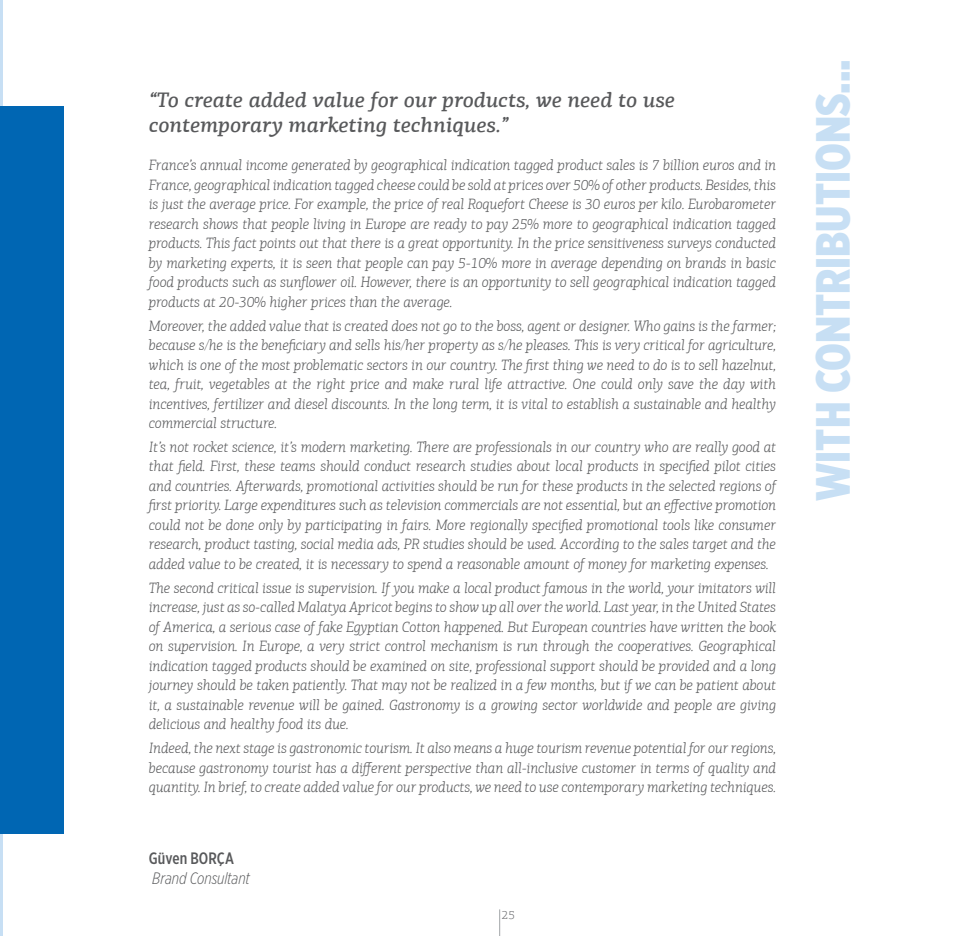
<style>
.page{position:relative;width:978px;height:936px;background:#fff}
.page>*{position:absolute;margin:0;border:0;box-sizing:border-box;transform-origin:0 0}
.t1{font:900 48px "Gotham X Narrow";color:#c7dff4}
.t2{font:italic 500 21px/25.2px "PF Agora Slab Pro";color:#58595b}
.t3{font:italic 300 16.5px "Gotham X Narrow";letter-spacing:-.005em;color:#58595b}
.t4{font:500 16.5px "Gotham X Narrow";letter-spacing:.005em;color:#58595b}
.t5{font:italic 300 15px/19.5px "PF Agora Slab Pro";letter-spacing:-.005em;color:#58595b;text-align:justify}
.t6{font:300 12px "PF Agora Slab Pro";color:#6d6e71}
</style>
<div class="page">
<svg style="left:499px;top:909px;width:1px;height:26px"></svg>
<hr style="left:0;top:0;width:2px;height:935px;background:#c7dff4">
<div style="left:0;top:106px;width:64px;height:727px;background:#0066b3"></div>
<h2 class="t2" style="left:149px;top:87px;width:528px">“To create added value for our products, we need to use contemporary marketing techniques.”</h2>
<p class="t5" style="left:149px;top:155px;width:629px">France’s annual income generated by geographical indication tagged product sales is 7 billion euros and in France, geographical indication tagged cheese could be sold at prices over 50% of other products. Besides, this is just the average price. For example, the price of real Roquefort Cheese is 30 euros per kilo. Eurobarometer research shows that people living in Europe are ready to pay 25% more to geographical indication tagged products. This fact points out that there is a great opportunity. In the price sensitiveness surveys conducted by marketing experts, it is seen that people can pay 5-10% more in average depending on brands in basic food products such as sunflower oil. However, there is an opportunity to sell geographical indication tagged products at 20-30% higher prices than the average.</p>
<p class="t5" style="left:149px;top:316px;width:629px">Moreover, the added value that is created does not go to the boss, agent or designer. Who gains is the farmer; because s/he is the beneficiary and sells his/her property as s/he pleases. This is very critical for agriculture, which is one of the most problematic sectors in our country. The first thing we need to do is to sell hazelnut, tea, fruit, vegetables at the right price and make rural life attractive. One could only save the day with incentives, fertilizer and diesel discounts. In the long term, it is vital to establish a sustainable and healthy commercial structure.</p>
<p class="t5" style="left:149px;top:437px;width:629px">It’s not rocket science, it’s modern marketing. There are professionals in our country who are really good at that field. First, these teams should conduct research studies about local products in specified pilot cities and countries. Afterwards, promotional activities should be run for these products in the selected regions of first priority. Large expenditures such as television commercials are not essential, but an effective promotion could not be done only by participating in fairs. More regionally specified promotional tools like consumer research, product tasting, social media ads, PR studies should be used. According to the sales target and the added value to be created, it is necessary to spend a reasonable amount of money for marketing expenses.</p>
<p class="t5" style="left:149px;top:578px;width:629px">The second critical issue is supervision. If you make a local product famous in the world, your imitators will increase, just as so-called Malatya Apricot begins to show up all over the world. Last year, in the United States of America, a serious case of fake Egyptian Cotton happened. But European countries have written the book on supervision. In Europe, a very strict control mechanism is run through the cooperatives. Geographical indication tagged products should be examined on site, professional support should be provided and a long journey should be taken patiently. That may not be realized in a few months, but if we can be patient about it, a sustainable revenue will be gained. Gastronomy is a growing sector worldwide and people are giving delicious and healthy food its due.</p>
<p class="t5" style="left:149px;top:738px;width:629px">Indeed, the next stage is gastronomic tourism. It also means a huge tourism revenue potential for our regions, because gastronomy tourist has a different perspective than all-inclusive customer in terms of quality and quantity. In brief, to create added value for our products, we need to use contemporary marketing techniques.</p>
<p class="t4" style="left:149px;top:848px;width:87px">Güven BORÇA</p>
<p class="t3" style="left:152px;top:868px;width:99px">Brand Consultant</p>
<p class="t6" style="left:502px;top:908px;width:14px">25</p>
<h1 class="t1" style="left:803px;top:500px;width:443px;rotate:-90deg">WITH CONTRIBUTIONS...</h1>
</div>
